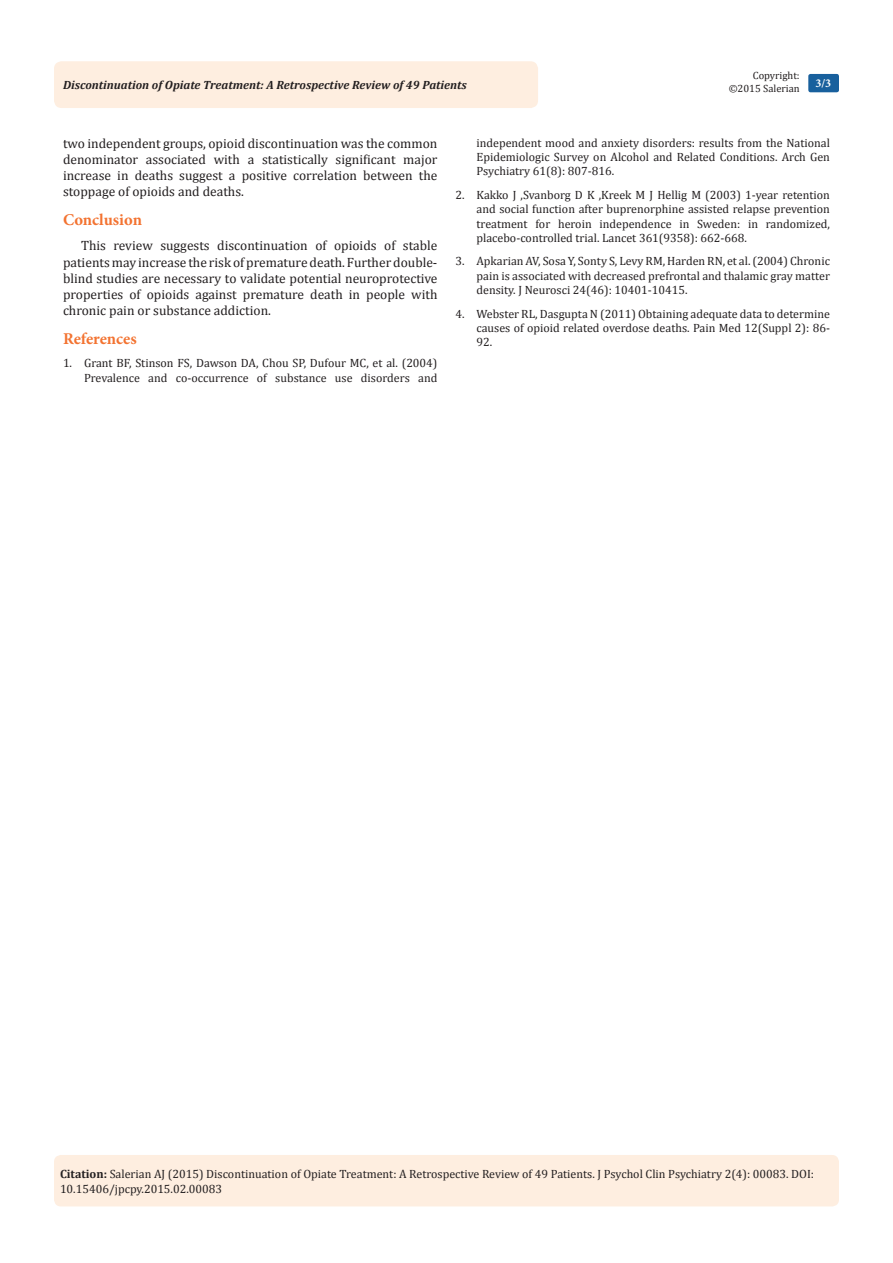
<style>
.page{position:relative;width:893px;height:1263px;background:#fff}
.page>*{position:absolute;margin:0;border:0;box-sizing:border-box;transform-origin:0 0}
.t1{font:700 16.5px "Minion Pro";letter-spacing:-.005em;color:#f37331}
.t2{font:13.5px/16.2px "Cambria";color:#231f20;text-align:justify}
.Citation{font:12px/14.4px "Cambria";color:#231f20;text-align:justify}
.t3{font:italic 700 12px "Cambria";color:#231f20}
.t4{font:700 12px "Minion Pro";color:#fff}
.t5{font:10.5px "Cambria";color:#231f20}
.s1{font-weight:700}
</style>
<div class="page">
<div style="left:54px;top:61px;width:484px;height:47px;background:#feeee0;border-radius:8px"></div>
<div style="left:808px;top:74px;width:31px;height:18px;background:#18609d;border-radius:2px"></div>
<div style="left:54px;top:1155px;width:785px;height:51px;background:#feeee0;border-radius:7px"></div>
<p class="t5" style="left:753px;top:69px;width:48px">Copyright:</p>
<p class="t5" style="left:729px;top:82px;width:73px">©2015 Salerian</p>
<p class="t3" style="left:63px;top:77px;width:405px">Discontinuation of Opiate Treatment: A Retrospective Review of 49 Patients</p>
<p class="t4" style="left:815px;top:75px;width:17px">3/3</p>
<p class="t2" style="left:63px;top:135px;width:376px">two independent groups, opioid discontinuation was the common denominator associated with a statistically significant major increase in deaths suggest a positive correlation between the stoppage of opioids and deaths.</p>
<p class="t1" style="left:63px;top:208px;width:81px">Conclusion</p>
<p class="t2" style="left:63px;top:238px;width:376px;text-indent:18px">This review suggests discontinuation of opioids of stable patients may increase the risk of premature death. Further double&shy;blind studies are necessary to validate potential neuroprotective properties of opioids against premature death in people with chronic pain or substance addiction.</p>
<p class="t1" style="left:63px;top:327px;width:75px">References</p>
<p class="Citation" style="left:63px;top:356px;width:376px;text-align:right">1. Grant BF, Stinson FS, Dawson DA, Chou SP, Dufour MC, et al. (2004)<br>Prevalence and co-occurrence of substance use disorders and</p>
<p class="Citation" style="left:476px;top:135px;width:355px">independent mood and anxiety disorders: results from the National Epidemiologic Survey on Alcohol and Related Conditions. Arch Gen Psychiatry 61(8): 807-816.</p>
<p class="Citation" style="left:476px;top:187px;width:355px;text-indent:-21px">2. Kakko J ,Svanborg D K ,Kreek M J Hellig M (2003) 1-year retention and social function after buprenorphine assisted relapse prevention treatment for heroin independence in Sweden: in randomized, placebo-controlled trial. Lancet 361(9358): 662-668.</p>
<p class="Citation" style="left:476px;top:254px;width:355px;text-indent:-21px">3. Apkarian AV, Sosa Y, Sonty S, Levy RM, Harden RN, et al. (2004) Chronic pain is associated with decreased prefrontal and thalamic gray matter density. J Neurosci 24(46): 10401-10415.</p>
<p class="Citation" style="left:476px;top:306px;width:355px;text-indent:-21px">4. Webster RL, Dasgupta N (2011) Obtaining adequate data to determine causes of opioid related overdose deaths. Pain Med 12(Suppl 2): 86- 92.</p>
<p class="Citation" style="left:60px;top:1167px;width:756px"><span class="s1">Citation:</span> Salerian AJ (2015) Discontinuation of Opiate Treatment: A Retrospective Review of 49 Patients. J Psychol Clin Psychiatry 2(4): 00083. DOI:<br>10.15406/jpcpy.2015.02.00083</p>
</div>
